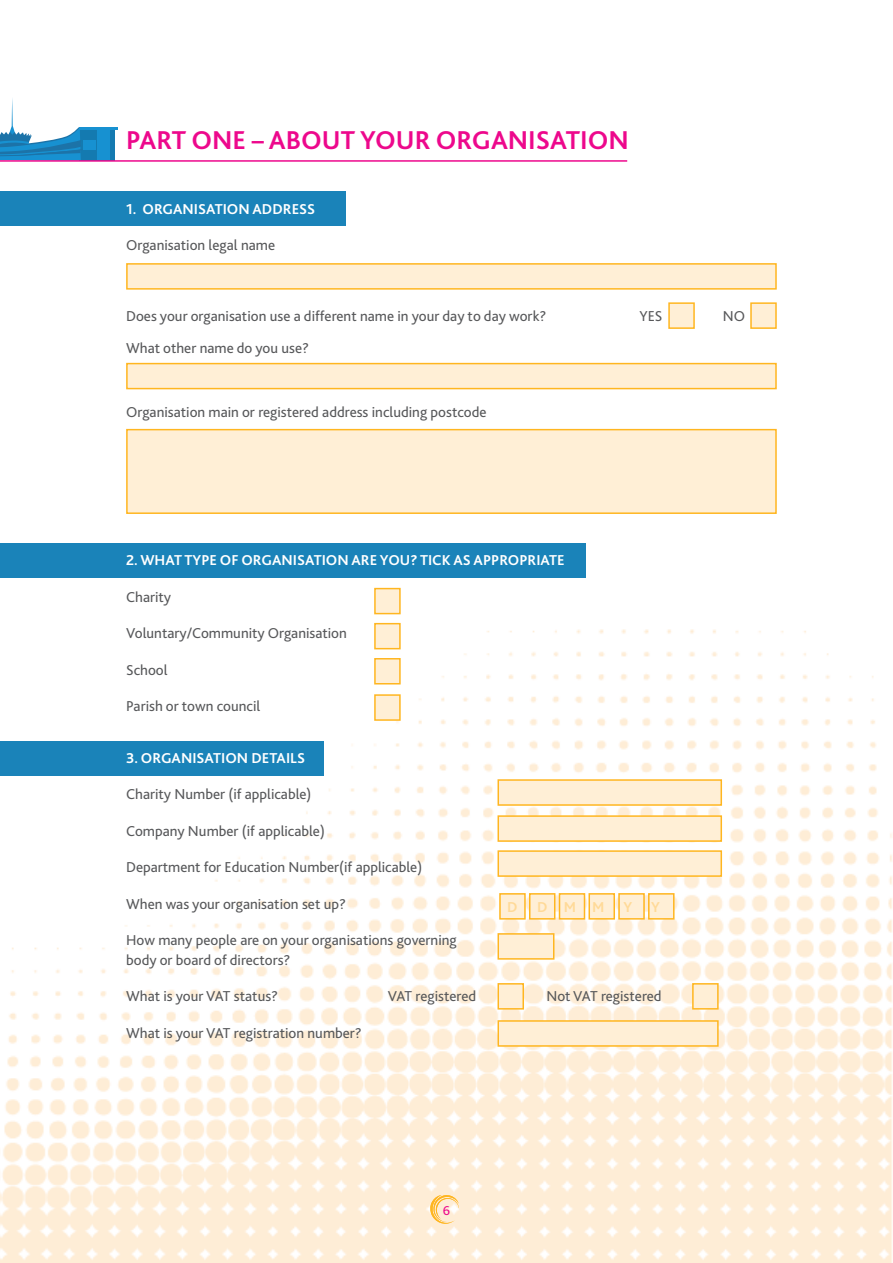
<style>
.page{position:relative;width:893px;height:1263px;background:#fff}
.page>*{position:absolute;margin:0;border:0;box-sizing:border-box;transform-origin:0 0}
.t1{font:700 27px "Bliss";color:#ed088c}
.t2{font:15px/19.5px "Bliss";color:#57585a}
.t3{font:700 15px "Bliss";color:#fff}
.t4{font:700 15px "Bliss";color:#ffda98}
.t5{font:13.5px "Bliss";color:#ed088c}
</style>
<div class="page">
<img style="left:0;top:362px;width:892px;height:901px">
<div style="left:80px;top:128px;width:35px;height:33px;background:#147ab0"></div>
<div style="left:83px;top:140px;width:13px;height:10px;background:#1791d1"></div>
<div style="left:97px;top:128px;width:13px;height:32px;background:#1791d1"></div>
<hr style="left:79px;top:127px;width:38px;height:2px;background:#1791d1">
<svg style="left:0;top:98px;width:83px;height:62px"></svg>
<div style="left:0;top:192px;width:345px;height:34px;background:#1a83b9"></div>
<div style="left:0;top:543px;width:585px;height:34px;background:#1a83b9"></div>
<hr style="left:0;top:160px;width:627px;height:2px;background:#ed088c">
<svg style="left:430px;top:1195px;width:29px;height:29px"></svg>
<div style="left:126px;top:263px;width:651px;height:27px;background:#ffefd6;border:2px solid #ffb620"></div>
<div style="left:126px;top:363px;width:651px;height:26px;background:#ffefd6;border:2px solid #ffb620"></div>
<div style="left:126px;top:429px;width:651px;height:85px;background:#ffefd6;border:2px solid #ffb620"></div>
<div style="left:668px;top:302px;width:27px;height:27px;background:#ffefd6;border:2px solid #ffb620"></div>
<div style="left:750px;top:302px;width:27px;height:27px;background:#ffefd6;border:2px solid #ffb620"></div>
<div style="left:374px;top:588px;width:27px;height:26px;background:#ffefd6;border:2px solid #ffb620"></div>
<div style="left:374px;top:623px;width:27px;height:26px;background:#ffefd6;border:2px solid #ffb620"></div>
<div style="left:374px;top:658px;width:27px;height:26px;background:#ffefd6;border:2px solid #ffb620"></div>
<div style="left:374px;top:694px;width:27px;height:27px;background:#ffefd6;border:2px solid #ffb620"></div>
<div style="left:0;top:741px;width:323px;height:34px;background:#1a83b9"></div>
<div style="left:497px;top:779px;width:225px;height:27px;background:#ffefd6;border:2px solid #ffb620"></div>
<div style="left:497px;top:815px;width:225px;height:27px;background:#ffefd6;border:2px solid #ffb620"></div>
<div style="left:497px;top:850px;width:225px;height:27px;background:#ffefd6;border:2px solid #ffb620"></div>
<div style="left:497px;top:933px;width:57px;height:27px;background:#ffefd6;border:2px solid #ffb620"></div>
<div style="left:497px;top:1020px;width:222px;height:27px;background:#ffefd6;border:2px solid #ffb620"></div>
<div style="left:497px;top:983px;width:27px;height:26px;background:#ffefd6;border:2px solid #ffb620"></div>
<div style="left:692px;top:983px;width:27px;height:26px;background:#ffefd6;border:2px solid #ffb620"></div>
<div style="left:499px;top:893px;width:27px;height:26px;background:#ffefd6;border:2px solid #ffb620"></div>
<div style="left:529px;top:893px;width:26px;height:26px;background:#ffefd6;border:2px solid #ffb620"></div>
<div style="left:559px;top:893px;width:26px;height:26px;background:#ffefd6;border:2px solid #ffb620"></div>
<div style="left:588px;top:893px;width:27px;height:26px;background:#ffefd6;border:2px solid #ffb620"></div>
<div style="left:618px;top:893px;width:27px;height:26px;background:#ffefd6;border:2px solid #ffb620"></div>
<div style="left:648px;top:893px;width:26px;height:26px;background:#ffefd6;border:2px solid #ffb620"></div>
<p class="t1" style="left:126px;top:124px;width:504px">PART ONE – ABOUT YOUR ORGANISATION</p>
<p class="t3" style="left:126px;top:199px;width:191px">1. ORGANISATION ADDRESS</p>
<p class="t2" style="left:126px;top:235px;width:150px">Organisation legal name</p>
<p class="t2" style="left:126px;top:306px;width:422px">Does your organisation use a different name in your day to day work?</p>
<p class="t2" style="left:639px;top:306px;width:25px">YES</p>
<p class="t2" style="left:723px;top:306px;width:24px">NO</p>
<p class="t2" style="left:126px;top:338px;width:185px">What other name do you use?</p>
<p class="t2" style="left:126px;top:403px;width:362px">Organisation main or registered address including postcode</p>
<p class="t3" style="left:126px;top:551px;width:440px">2. WHAT TYPE OF ORGANISATION ARE YOU? TICK AS APPROPRIATE</p>
<p class="t2" style="left:126px;top:587px;width:46px">Charity</p>
<p class="t2" style="left:126px;top:623px;width:222px">Voluntary/Community Organisation</p>
<p class="t2" style="left:126px;top:660px;width:43px">School</p>
<p class="t2" style="left:126px;top:696px;width:136px">Parish or town council</p>
<p class="t3" style="left:126px;top:748px;width:180px">3. ORGANISATION DETAILS</p>
<p class="t2" style="left:126px;top:784px;width:187px">Charity Number (if applicable)</p>
<p class="t2" style="left:126px;top:821px;width:200px">Company Number (if applicable)</p>
<p class="t2" style="left:126px;top:857px;width:298px">Department for Education Number(if applicable)</p>
<p class="t2" style="left:126px;top:894px;width:221px">When was your organisation set up?</p>
<p class="t4" style="left:507px;top:897px;width:12px">D</p>
<p class="t4" style="left:537px;top:897px;width:69px">D M M</p>
<p class="t4" style="left:623px;top:897px;width:10px">Y</p>
<p class="t4" style="left:651px;top:897px;width:10px">Y</p>
<p class="t2" style="left:126px;top:930px;width:332px">How many people are on your organisations governing body or board of directors?</p>
<p class="t2" style="left:126px;top:986px;width:154px">What is your VAT status?</p>
<p class="t2" style="left:388px;top:986px;width:90px">VAT registered</p>
<p class="t2" style="left:546px;top:986px;width:117px">Not VAT registered</p>
<p class="t2" style="left:126px;top:1023px;width:237px">What is your VAT registration number?</p>
<p class="t5" style="left:443px;top:1202px;width:9px">6</p>
</div>
